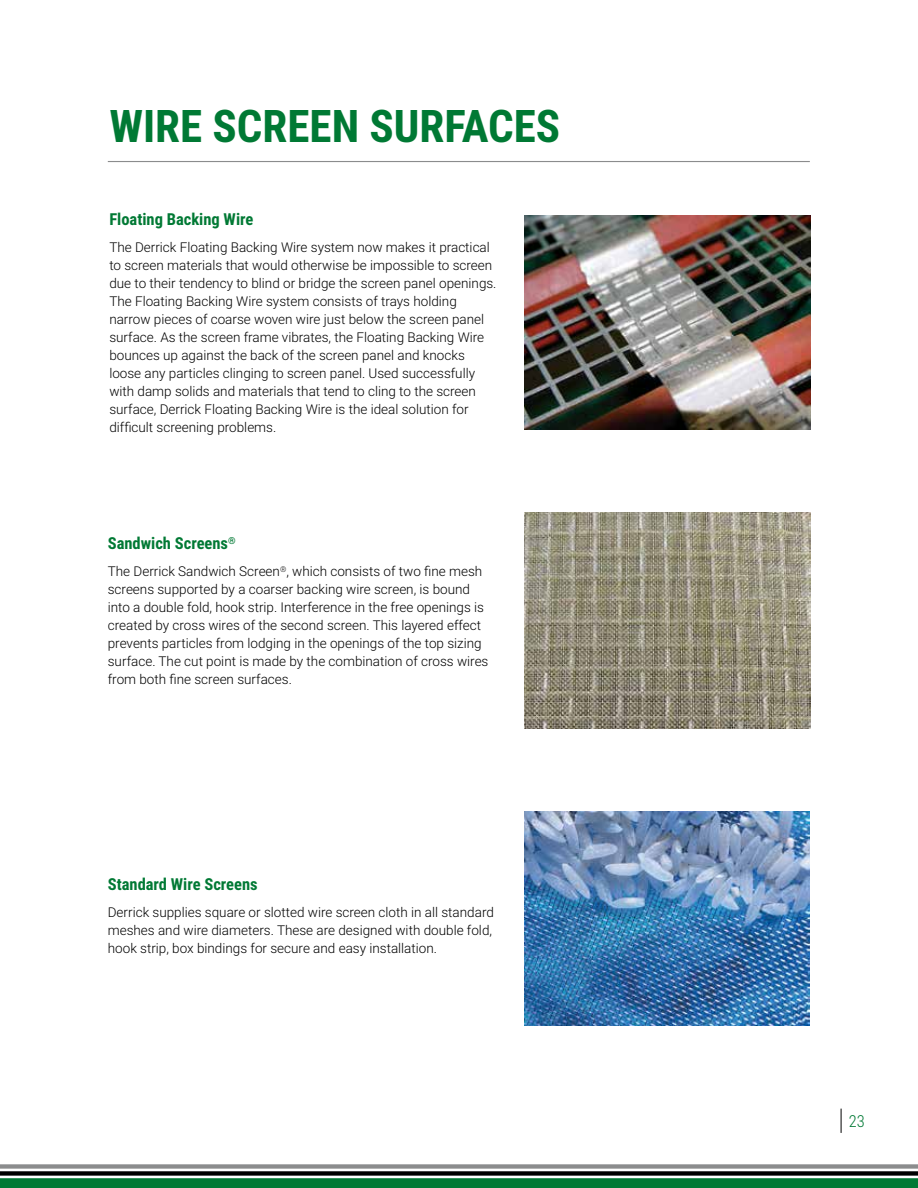
<style>
.page{position:relative;width:918px;height:1188px;background:#fff}
.page>*{position:absolute;margin:0;border:0;box-sizing:border-box;transform-origin:0 0}
.t1{font:700 45px "Roboto Condensed";color:#007934}
.t2{font:700 16.5px "Roboto Condensed";color:#007934}
.t3{font:300 16.5px "Roboto Condensed";color:#007934}
.t4{font:300 13.5px/18px "Roboto";color:#000}
</style>
<div class="page">
<img style="left:524px;top:513px;width:286px;height:216px">
<svg style="left:0;top:1164px;width:918px;height:24px"></svg>
<hr style="left:108px;top:161px;width:702px;height:1px;background:#8b8c8d">
<svg style="left:841px;top:1109px;width:1px;height:24px"></svg>
<img style="left:524px;top:215px;width:286px;height:215px">
<img style="left:524px;top:812px;width:286px;height:214px">
<h1 class="t1" style="left:109px;top:95px;width:452px">WIRE SCREEN SURFACES</h1>
<p class="t2" style="left:109px;top:207px;width:146px">Floating Backing Wire</p>
<p class="t4" style="left:109px;top:237px;width:389px">The Derrick Floating Backing Wire system now makes it practical to screen materials that would otherwise be impossible to screen due to their tendency to blind or bridge the screen panel openings.<br>The Floating Backing Wire system consists of trays holding narrow pieces of coarse woven wire just below the screen panel surface. As the screen frame vibrates, the Floating Backing Wire bounces up against the back of the screen panel and knocks loose any particles clinging to screen panel. Used successfully with damp solids and materials that tend to cling to the screen surface, Derrick Floating Backing Wire is the ideal solution for difficult screening problems.</p>
<p class="t2" style="left:108px;top:532px;width:129px">Sandwich Screens<sup>®</sup></p>
<p class="t4" style="left:108px;top:562px;width:382px">The Derrick Sandwich Screen<sup>®</sup>, which consists of two fine mesh screens supported by a coarser backing wire screen, is bound into a double fold, hook strip. Interference in the free openings is created by cross wires of the second screen. This layered effect prevents particles from lodging in the openings of the top sizing surface. The cut point is made by the combination of cross wires from both fine screen surfaces.</p>
<p class="t2" style="left:108px;top:873px;width:151px">Standard Wire Screens</p>
<p class="t4" style="left:108px;top:903px;width:388px">Derrick supplies square or slotted wire screen cloth in all standard meshes and wire diameters. These are designed with double fold, hook strip, box bindings for secure and easy installation.</p>
<p class="t3" style="left:849px;top:1110px;width:18px">23</p>
</div>
